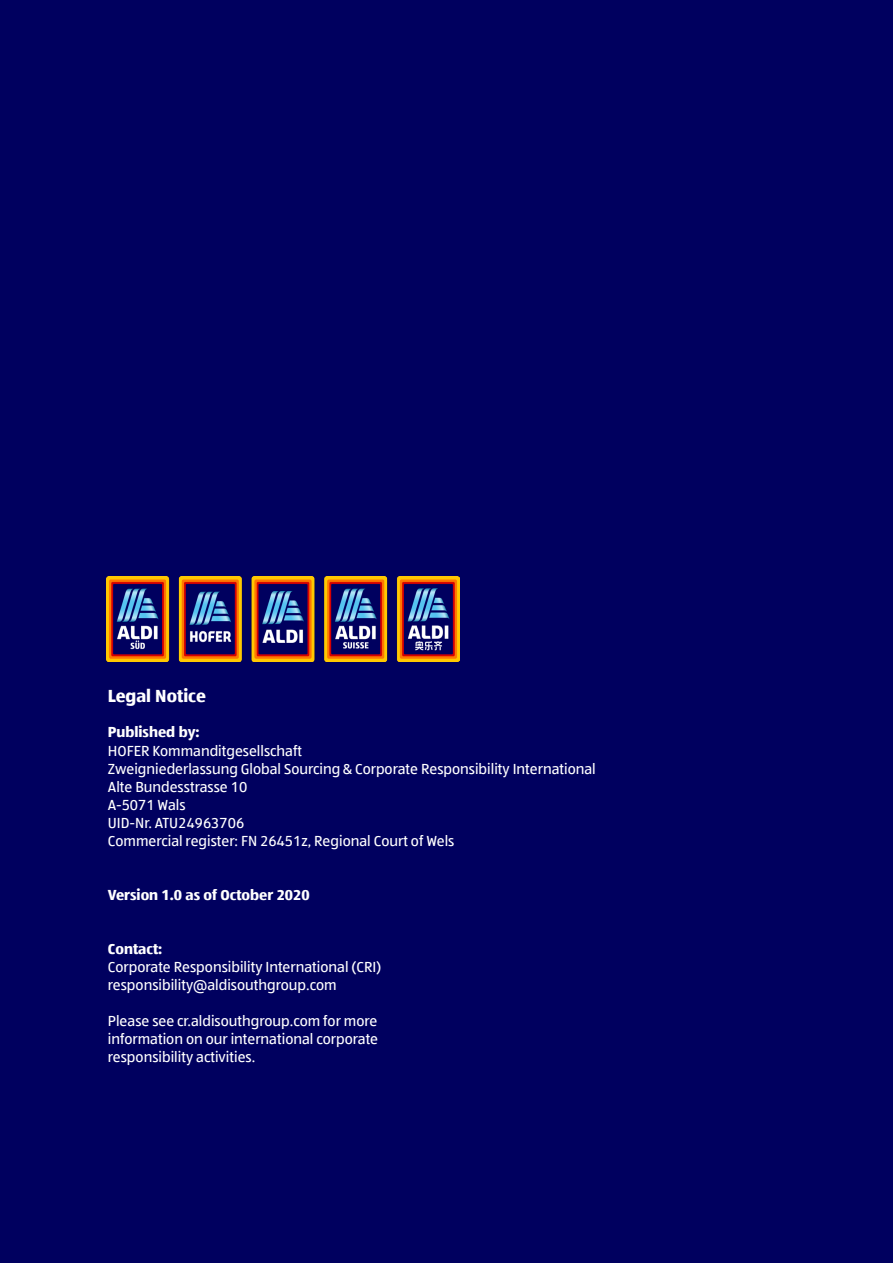
<style>
.page{position:relative;width:893px;height:1263px;background:#fff}
.page>*{position:absolute;margin:0;border:0;box-sizing:border-box;transform-origin:0 0}
.t1{font:700 18px "ALDISUED Office";color:#fff}
.t2{font:15px/18px "ALDISUED Office";color:#fff}
.t3{font:700 15px "ALDISUED Office";color:#fff}
</style>
<div class="page">
<div style="left:0;top:1px;width:893px;height:1262px;background:#00005f"></div>
<img style="left:106px;top:577px;width:353px;height:84px">
<p class="t1" style="left:108px;top:684px;width:100px">Legal Notice</p>
<p class="t3" style="left:108px;top:722px;width:93px">Published by:</p>
<p class="t2" style="left:108px;top:741px;width:489px">HOFER Kommanditgesellschaft<br>Zweigniederlassung Global Sourcing &amp; Corporate Responsibility International Alte Bundesstrasse 10<br>A-5071 Wals<br>UID-Nr. ATU24963706<br>Commercial register: FN 26451z, Regional Court of Wels</p>
<p class="t3" style="left:108px;top:885px;width:203px">Version 1.0 as of October 2020</p>
<p class="t3" style="left:108px;top:939px;width:56px">Contact:</p>
<p class="t2" style="left:108px;top:957px;width:275px">Corporate Responsibility International (CRI) responsibility@aldisouthgroup.com</p>
<p class="t2" style="left:108px;top:1011px;width:272px;text-align:justify">Please see cr.aldisouthgroup.com for more information on our international corporate responsibility activities.</p>
</div>
